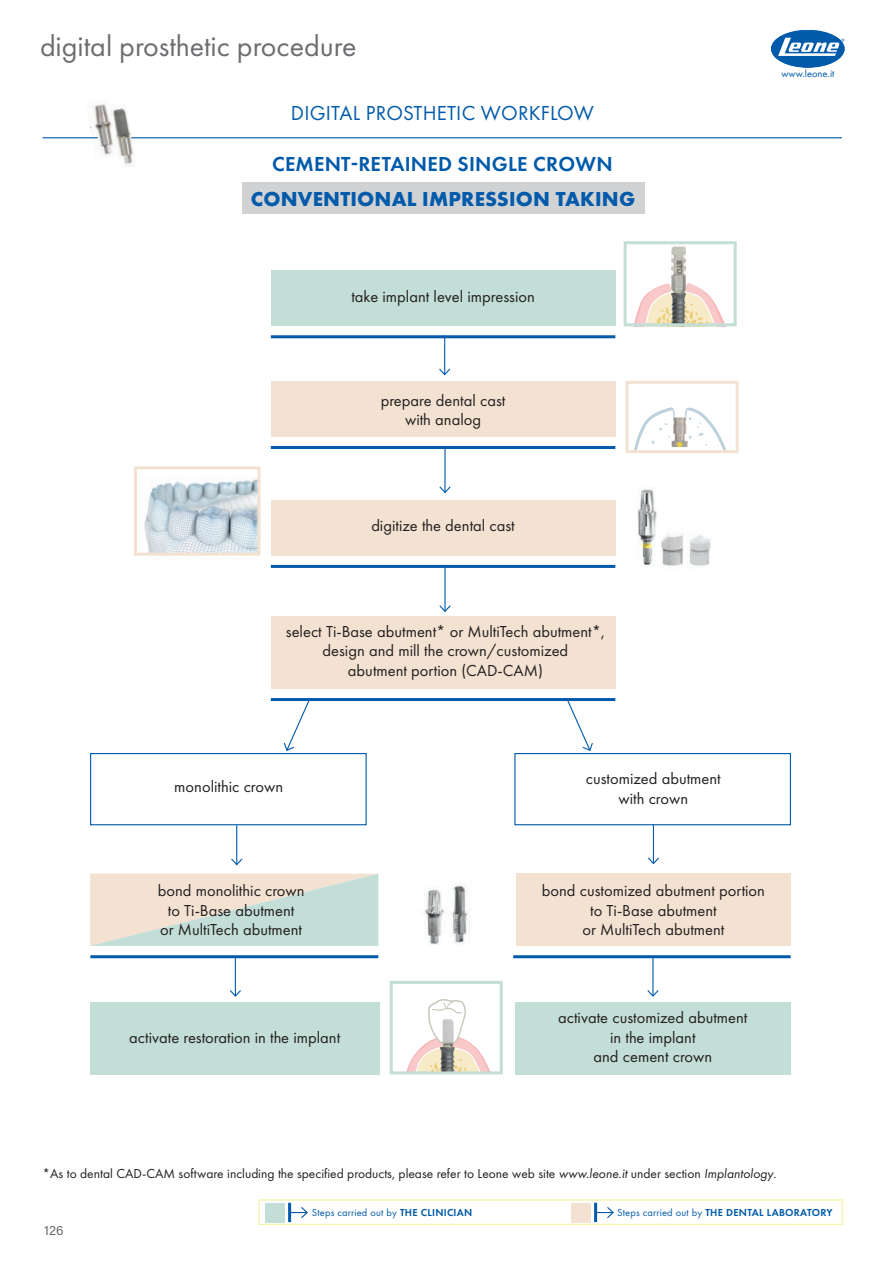
<style>
.page{position:relative;width:893px;height:1263px;background:#fff}
.page>*{position:absolute;margin:0;border:0;box-sizing:border-box;transform-origin:0 0}
.t1{font:30px "Futura PT";color:#6c6d70}
.t2{font:700 21px "Futura PT";letter-spacing:.01em;color:#015aaa}
.t3{font:600 21px "Futura PT";letter-spacing:.01em;color:#015aaa}
.t4{font:21px "Futura PT";letter-spacing:.01em;color:#015aaa}
.t5{font:16.5px/19.8px "Futura PT";color:#231f20;text-align:center}
.t6{font:13.5px "Futura PT";color:#231f20}
.t7{font:13.5px "Acumin Pro";color:#6c6d70}
.t8{font:10.5px "Futura PT";letter-spacing:.015em;color:#015aaa}
.t9{font:600 10.5px "Futura PT";letter-spacing:.025em;color:#015aaa}
.s1{font-style:italic}
.s2{font-weight:600}
.s3{font-weight:400}
</style>
<div class="page">
<svg style="left:771px;top:30px;width:73px;height:37px"></svg>
<div style="left:266px;top:1203px;width:19px;height:19px;background:#c3ddd7"></div>
<hr style="left:288px;top:1203px;width:3px;height:19px;background:#015aaa">
<svg style="left:291px;top:1206px;width:17px;height:13px"></svg>
<hr style="left:594px;top:1203px;width:3px;height:19px;background:#015aaa">
<svg style="left:597px;top:1206px;width:17px;height:13px"></svg>
<div style="left:572px;top:1203px;width:19px;height:19px;background:#f3e2d1"></div>
<div style="left:258px;top:1199px;width:585px;height:26px;border:1px solid #f4f2a0"></div>
<img style="left:117px;top:108px;width:20px;height:58px">
<img style="left:86px;top:104px;width:31px;height:52px">
<hr style="left:131px;top:137px;width:711px;height:1px;background:#015aaa">
<div style="left:242px;top:182px;width:403px;height:32px;background:#d1d2d4"></div>
<svg style="left:90px;top:873px;width:288px;height:73px;background:#dbdfd4"></svg>
<div style="left:90px;top:753px;width:277px;height:72px;background:#fff;border:1px solid #015aaa"></div>
<div style="left:514px;top:753px;width:277px;height:72px;background:#fff;border:1px solid #015aaa"></div>
<hr style="left:90px;top:955px;width:288px;height:3px;background:#015aaa">
<hr style="left:235px;top:957px;width:1px;height:39px;background:#015aaa">
<svg style="left:229px;top:989px;width:12px;height:8px"></svg>
<hr style="left:513px;top:955px;width:278px;height:3px;background:#015aaa">
<hr style="left:652px;top:957px;width:1px;height:39px;background:#015aaa">
<svg style="left:647px;top:989px;width:12px;height:8px"></svg>
<hr style="left:236px;top:825px;width:1px;height:40px;background:#015aaa">
<svg style="left:231px;top:857px;width:12px;height:9px"></svg>
<hr style="left:653px;top:824px;width:1px;height:39px;background:#015aaa">
<svg style="left:648px;top:856px;width:11px;height:9px"></svg>
<div style="left:271px;top:271px;width:344px;height:55px;background:#c3ddd7"></div>
<div style="left:271px;top:381px;width:344px;height:56px;background:#f3e2d1"></div>
<div style="left:271px;top:500px;width:344px;height:56px;background:#f3e2d1"></div>
<div style="left:271px;top:616px;width:344px;height:72px;background:#f3e2d1"></div>
<div style="left:516px;top:873px;width:275px;height:72px;background:#f3e2d1"></div>
<hr style="left:271px;top:335px;width:344px;height:3px;background:#015aaa">
<hr style="left:444px;top:335px;width:1px;height:40px;background:#015aaa">
<svg style="left:439px;top:367px;width:12px;height:9px"></svg>
<hr style="left:271px;top:446px;width:344px;height:3px;background:#015aaa">
<hr style="left:444px;top:446px;width:2px;height:46px;background:#015aaa">
<svg style="left:439px;top:485px;width:12px;height:8px"></svg>
<hr style="left:271px;top:565px;width:344px;height:3px;background:#015aaa">
<hr style="left:444px;top:565px;width:2px;height:46px;background:#015aaa">
<svg style="left:439px;top:604px;width:12px;height:8px"></svg>
<hr style="left:271px;top:698px;width:344px;height:3px;background:#015aaa">
<svg style="left:284px;top:701px;width:26px;height:50px"></svg>
<svg style="left:627px;top:283px;width:105px;height:44px"></svg>
<img style="left:671px;top:245px;width:15px;height:77px">
<div style="left:624px;top:241px;width:113px;height:85px;border:3px solid #c3ddd7"></div>
<img style="left:675px;top:417px;width:9px;height:9px">
<img style="left:675px;top:426px;width:9px;height:21px">
<svg style="left:634px;top:407px;width:41px;height:42px"></svg>
<div style="left:626px;top:381px;width:113px;height:72px;border:3px solid #f3e2d1"></div>
<svg style="left:684px;top:407px;width:44px;height:46px"></svg>
<div style="left:90px;top:1002px;width:289px;height:72px;background:#c3ddd7"></div>
<div style="left:515px;top:1002px;width:276px;height:72px;background:#c3ddd7"></div>
<svg style="left:567px;top:701px;width:26px;height:50px"></svg>
<img style="left:638px;top:489px;width:19px;height:77px">
<img style="left:661px;top:534px;width:23px;height:32px">
<img style="left:687px;top:535px;width:24px;height:31px">
<img style="left:451px;top:884px;width:19px;height:60px">
<img style="left:424px;top:889px;width:20px;height:55px">
<hr style="left:43px;top:137px;width:55px;height:1px;background:#015aaa">
<div style="left:390px;top:981px;width:113px;height:93px;border:3px solid #c3ddd7"></div>
<svg style="left:391px;top:997px;width:110px;height:77px"></svg>
<img style="left:144px;top:478px;width:113px;height:74px">
<div style="left:134px;top:466px;width:127px;height:90px;border:3px solid #f3e2d1"></div>
<h1 class="t1" style="left:40px;top:28px;width:318px">digital prosthetic procedure</h1>
<p class="t4" style="left:291px;top:101px;width:304px">DIGITAL PROSTHETIC WORKFLOW</p>
<p class="t3" style="left:272px;top:151px;width:342px">CEMENT-RETAINED SINGLE CROWN</p>
<p class="t2" style="left:251px;top:185px;width:386px">CONVENTIONAL IMPRESSION TAKING</p>
<p class="t5" style="left:351px;top:287px;width:185px">take implant level impression</p>
<p class="t5" style="left:381px;top:390px;width:126px">prepare dental cast with analog</p>
<p class="t5" style="left:371px;top:515px;width:145px">digitize the dental cast</p>
<p class="t5" style="left:286px;top:621px;width:321px">select Ti-Base abutment* or MultiTech abutment*, design and mill the crown/customized<br>abutment portion (CAD-CAM)</p>
<p class="t8" style="left:781px;top:67px;width:54px">www.leone.it</p>
<p class="t5" style="left:174px;top:776px;width:110px">monolithic crown</p>
<p class="t5" style="left:586px;top:769px;width:137px">customized abutment with crown</p>
<p class="t5" style="left:158px;top:880px;width:148px">bond monolithic crown to Ti-Base abutment<br>or MultiTech abutment</p>
<p class="t5" style="left:129px;top:1027px;width:212px">activate restoration in the implant</p>
<p class="t5" style="left:542px;top:880px;width:225px">bond customized abutment portion to Ti-Base abutment<br>or MultiTech abutment</p>
<p class="t5" style="left:558px;top:1007px;width:191px">activate customized abutment in the implant<br>and cement crown</p>
<p class="t6" style="left:43px;top:1165px;width:735px">*As to dental CAD-CAM software including the specified products, please refer to Leone web site <span class="s1">www.leone.it</span> under section <span class="s1">Implantology</span>.</p>
<p class="t7" style="left:44px;top:1221px;width:21px">126</p>
<p class="t8" style="left:312px;top:1206px;width:162px">Steps carried out by <span class="s2">THE CLINICIAN</span></p>
<p class="t9" style="left:617px;top:1205px;width:217px"><span class="s3">Steps carried out by</span> THE DENTAL LABORATORY</p>
</div>
